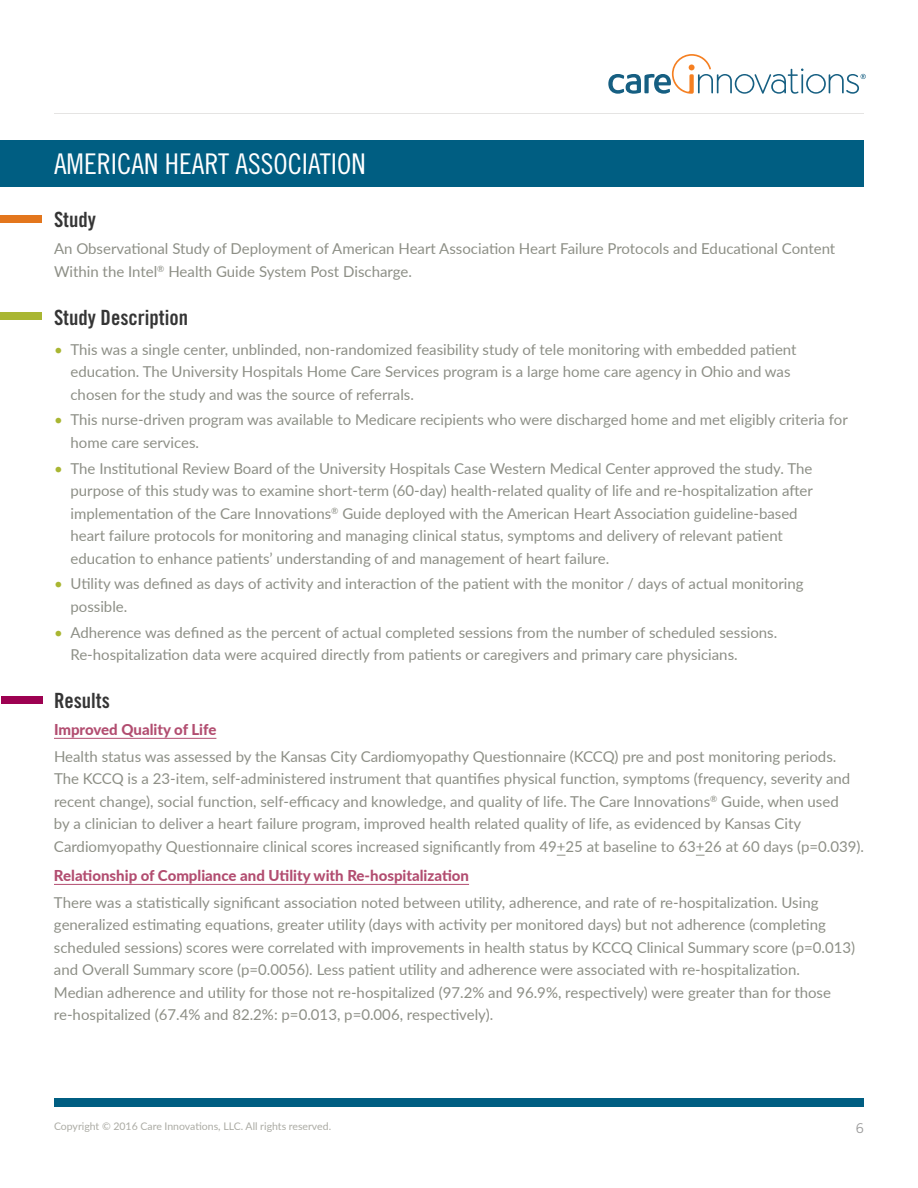
<style>
.page{position:relative;width:918px;height:1188px;background:#fff}
.page>*{position:absolute;margin:0;border:0;box-sizing:border-box;transform-origin:0 0}
.t1{font:28.5px "Trade Gothic LT Std Cn 18";color:#fff}
.t2{font:21px "Trade Gothic LT Std Bd Cn 20";color:#353535}
.t3{font:15px/22.5px "Lato";color:#8d8f86}
.t4{font:800 15px "Lato";color:#b24d70}
.t5{font:13.5px "Trade Gothic LT Std";color:#9a9a9a}
.t6{font:10.5px "Lato";color:#ababa4}
.s1{color:#a9b632}
</style>
<div class="page">
<hr style="left:54px;top:113px;width:810px;height:1px;background:#e5e4e3">
<svg style="left:608px;top:54px;width:258px;height:40px"></svg>
<div style="left:54px;top:1098px;width:810px;height:9px;background:#005e82"></div>
<hr style="left:54px;top:738px;width:162px;height:1px;background:#b24d70">
<hr style="left:54px;top:884px;width:415px;height:1px;background:#b24d70">
<div style="left:0;top:312px;width:42px;height:8px;background:#a9b632"></div>
<div style="left:1px;top:696px;width:42px;height:8px;background:#9d0151"></div>
<div style="left:0;top:140px;width:864px;height:46px;background:#005e82"></div>
<div style="left:0;top:215px;width:42px;height:8px;background:#e3761d"></div>
<h1 class="t1" style="left:54px;top:147px;width:313px">AMERICAN HEART ASSOCIATION</h1>
<h2 class="t2" style="left:54px;top:207px;width:43px">Study</h2>
<p class="t3" style="left:54px;top:237px;width:783px">An Observational Study of Deployment of American Heart Association Heart Failure Protocols and Educational Content<br>Within the Intel<sup>®</sup> Health Guide System Post Discharge.</p>
<h2 class="t2" style="left:54px;top:304px;width:136px">Study Description</h2>
<p class="t3" style="left:70px;top:337px;width:728px;text-indent:-16px"><span class="s1">•</span> This was a single center, unblinded, non-randomized feasibility study of tele monitoring with embedded patient education. The University Hospitals Home Care Services program is a large home care agency in Ohio and was chosen for the study and was the source of referrals.</p>
<p class="t3" style="left:70px;top:408px;width:779px;text-indent:-16px"><span class="s1">•</span> This nurse-driven program was available to Medicare recipients who were discharged home and met eligibly criteria for home care services.</p>
<p class="t3" style="left:70px;top:456px;width:744px;text-indent:-16px"><span class="s1">•</span> The Institutional Review Board of the University Hospitals Case Western Medical Center approved the study. The purpose of this study was to examine short-term (60-day) health-related quality of life and re-hospitalization after implementation of the Care Innovations<sup>®</sup> Guide deployed with the American Heart Association guideline-based heart failure protocols for monitoring and managing clinical status, symptoms and delivery of relevant patient education to enhance patients’ understanding of and management of heart failure.</p>
<p class="t3" style="left:71px;top:572px;width:735px;text-indent:-16px"><span class="s1">•</span> Utility was defined as days of activity and interaction of the patient with the monitor / days of actual monitoring possible.</p>
<p class="t3" style="left:71px;top:620px;width:708px;text-indent:-17px"><span class="s1">•</span> Adherence was defined as the percent of actual completed sessions from the number of scheduled sessions.<br>Re-hospitalization data were acquired directly from patients or caregivers and primary care physicians.</p>
<h2 class="t2" style="left:54px;top:688px;width:57px">Results</h2>
<p class="t4" style="left:54px;top:718px;width:164px">Improved Quality of Life</p>
<p class="t3" style="left:54px;top:744px;width:812px">Health status was assessed by the Kansas City Cardiomyopathy Questionnaire (KCCQ) pre and post monitoring periods.<br>The KCCQ is a 23-item, self-administered instrument that quantifies physical function, symptoms (frequency, severity and recent change), social function, self-efficacy and knowledge, and quality of life. The Care Innovations<sup>®</sup> Guide, when used<br>by a clinician to deliver a heart failure program, improved health related quality of life, as evidenced by Kansas City Cardiomyopathy Questionnaire clinical scores increased significantly from 49+25 at baseline to 63+26 at 60 days (p=0.039).</p>
<p class="t4" style="left:54px;top:864px;width:417px">Relationship of Compliance and Utility with Re-hospitalization</p>
<p class="t3" style="left:54px;top:890px;width:803px">There was a statistically significant association noted between utility, adherence, and rate of re-hospitalization. Using generalized estimating equations, greater utility (days with activity per monitored days) but not adherence (completing scheduled sessions) scores were correlated with improvements in health status by KCCQ Clinical Summary score (p=0.013) and Overall Summary score (p=0.0056). Less patient utility and adherence were associated with re-hospitalization.<br>Median adherence and utility for those not re-hospitalized (97.2% and 96.9%, respectively) were greater than for those re-hospitalized (67.4% and 82.2%: p=0.013, p=0.006, respectively).</p>
<p class="t6" style="left:54px;top:1119px;width:279px">Copyright © 2016 Care Innovations, LLC. All rights reserved.</p>
<p class="t5" style="left:856px;top:1120px;width:10px">6</p>
</div>
